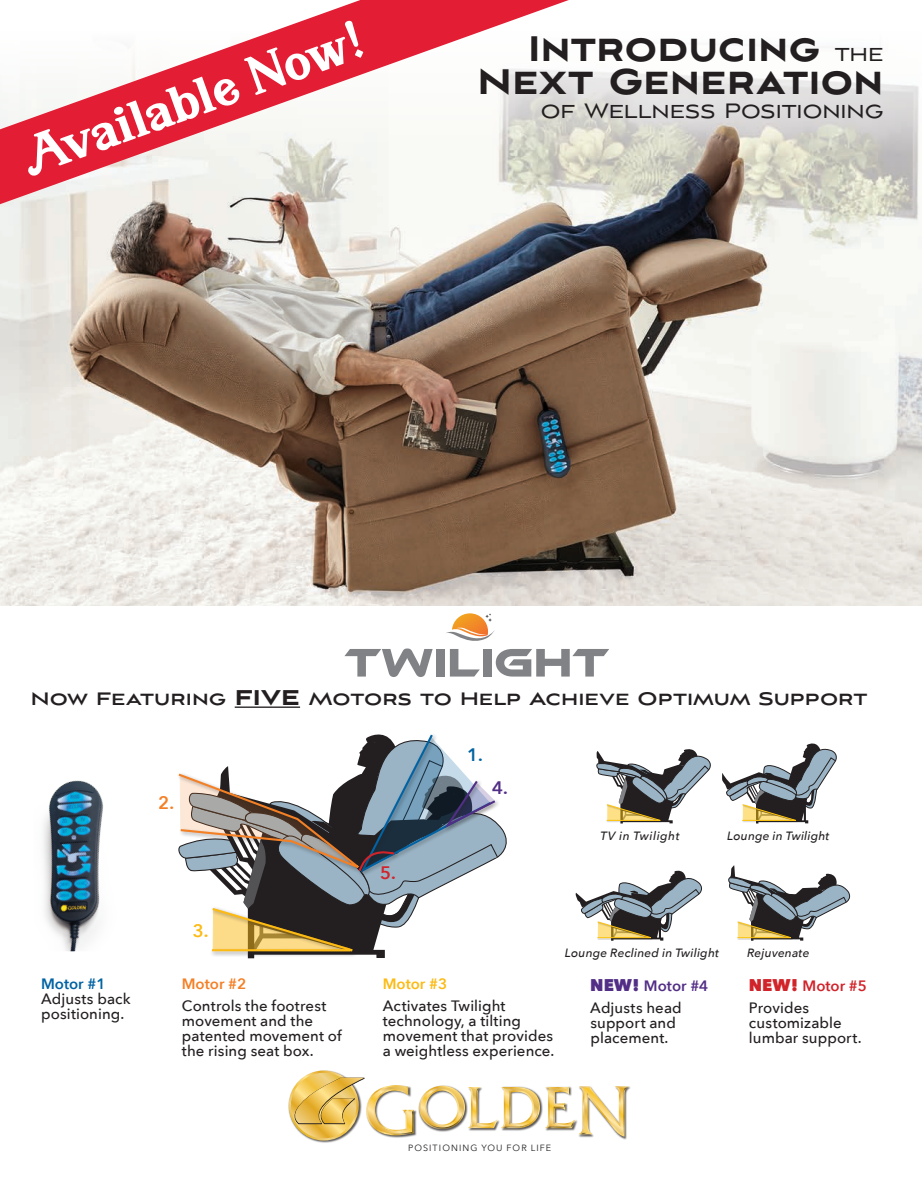
<style>
.page{position:relative;width:922px;height:1188px;background:#fff}
.page>*{position:absolute;margin:0;border:0;box-sizing:border-box;transform-origin:0 0}
.t1{font:47.7px "Buena Park JF";color:#fff}
.t2{font:900 44.25px/32.7px "Aviano Sans";letter-spacing:-.005em;color:#231f20;text-align:right;scale:.93 1}
.t3{font:25.95px "Aviano Sans";letter-spacing:-.005em;color:#231f20;scale:.93 1}
.t4{font:700 22.5px "Aviano Sans";color:#231f20}
.t5{font:600 18.15px "Avenir Next";color:#f48026}
.t6{font:600 18.15px "Avenir Next";color:#0163a3}
.t7{font:600 18.15px "Avenir Next";color:#fcba13}
.t8{font:600 18.15px "Avenir Next";color:#522e86}
.t9{font:600 18.15px "Avenir Next";color:#d1232a}
.t10{font:500 15px/15px "Avenir Next";letter-spacing:.005em;color:#231f20}
.t11{font:600 15px "Avenir Next";color:#fcba13}
.t12{font:600 15px "Avenir Next";color:#0163a3}
.t13{font:600 15px "Avenir Next";color:#f48026}
.t14{font:italic 500 12px "Avenir Next";letter-spacing:.015em;color:#231f20}
.t15{font:italic 500 12px "Avenir Next";letter-spacing:.045em;color:#231f20}
.t16{font:9px "Avenir Next";letter-spacing:.12em;color:#231f20}
.s1{font-weight:400;font-size:25.95px}
.s2{font-weight:900;font-size:26.7px}
.s3{font-weight:800;font-size:16.95px;color:#522e86}
.s4{font-weight:600;color:#522e86}
.s5{font-weight:800;font-size:16.95px;color:#d1232a}
.s6{font-weight:600;color:#d1232a}
</style>
<div class="page">
<img style="left:0;top:72px;width:922px;height:533px">
<img style="left:288px;top:1071px;width:58px;height:72px">
<svg style="left:289px;top:1070px;width:70px;height:70px"></svg>
<svg style="left:291px;top:1072px;width:65px;height:66px"></svg>
<img style="left:385px;top:1136px;width:28px;height:2px">
<img style="left:580px;top:1137px;width:47px;height:3px">
<img style="left:579px;top:1086px;width:52px;height:51px">
<svg style="left:294px;top:1077px;width:334px;height:59px"></svg>
<svg style="left:0;top:0;width:613px;height:209px"></svg>
<hr style="left:235px;top:706px;width:65px;height:2px;background:#231f20">
<svg style="left:178px;top:734px;width:329px;height:224px"></svg>
<svg style="left:344px;top:648px;width:88px;height:29px"></svg>
<div style="left:436px;top:649px;width:8px;height:27px;background:#808285"></div>
<svg style="left:446px;top:613px;width:163px;height:63px"></svg>
<svg style="left:596px;top:749px;width:115px;height:74px"></svg>
<svg style="left:575px;top:870px;width:127px;height:70px"></svg>
<svg style="left:722px;top:743px;width:115px;height:80px"></svg>
<svg style="left:728px;top:865px;width:123px;height:75px"></svg>
<img style="left:43px;top:780px;width:61px;height:171px">
<h1 class="t1" style="left:12px;top:128px;width:360px;rotate:-20deg">Available Now!</h1>
<h2 class="t2" style="left:477px;top:32px;width:438px">Introducing <span class="s1">the<br></span>Next Generation</h2>
<h3 class="t3" style="left:541px;top:96px;width:370px">of Wellness Positioning</h3>
<h3 class="t4" style="left:31px;top:685px;width:838px">Now Featuring <span class="s2">FIVE</span> Motors to Help Achieve Optimum Support</h3>
<p class="t5" style="left:158px;top:787px;width:17px">2.</p>
<p class="t12" style="left:41px;top:971px;width:66px">Motor #1</p>
<p class="t10" style="left:41px;top:991px;width:91px">Adjusts back positioning.</p>
<p class="t7" style="left:193px;top:915px;width:17px">3.</p>
<p class="t13" style="left:182px;top:971px;width:66px">Motor #2</p>
<p class="t10" style="left:182px;top:998px;width:161px">Controls the footrest movement and the patented movement of the rising seat box.</p>
<p class="t9" style="left:380px;top:857px;width:17px">5.</p>
<p class="t6" style="left:467px;top:739px;width:17px">1.</p>
<p class="t8" style="left:492px;top:772px;width:17px">4.</p>
<p class="t15" style="left:600px;top:825px;width:81px">TV in Twilight</p>
<p class="t14" style="left:727px;top:825px;width:104px">Lounge in Twilight</p>
<p class="t11" style="left:383px;top:971px;width:66px">Motor #3</p>
<p class="t10" style="left:383px;top:998px;width:173px">Activates Twilight technology, a tilting movement that provides a weightless experience.</p>
<p class="t14" style="left:565px;top:942px;width:156px">Lounge Reclined in Twilight</p>
<p class="t10" style="left:590px;top:974px;width:120px;line-height:21.8px"><span class="s3">NEW!</span> <span class="s4">Motor #4<br></span>Adjusts head</p>
<p class="t10" style="left:590px;top:1015px;width:87px">support and placement.</p>
<p class="t14" style="left:747px;top:942px;width:64px">Rejuvenate</p>
<p class="t10" style="left:749px;top:974px;width:120px;line-height:21.8px"><span class="s5">NEW!</span> <span class="s6">Motor #5<br></span>Provides</p>
<p class="t10" style="left:749px;top:1015px;width:114px">customizable lumbar support.</p>
<p class="t16" style="left:408px;top:1139px;width:144px">POSITIONING YOU FOR LIFE</p>
</div>
